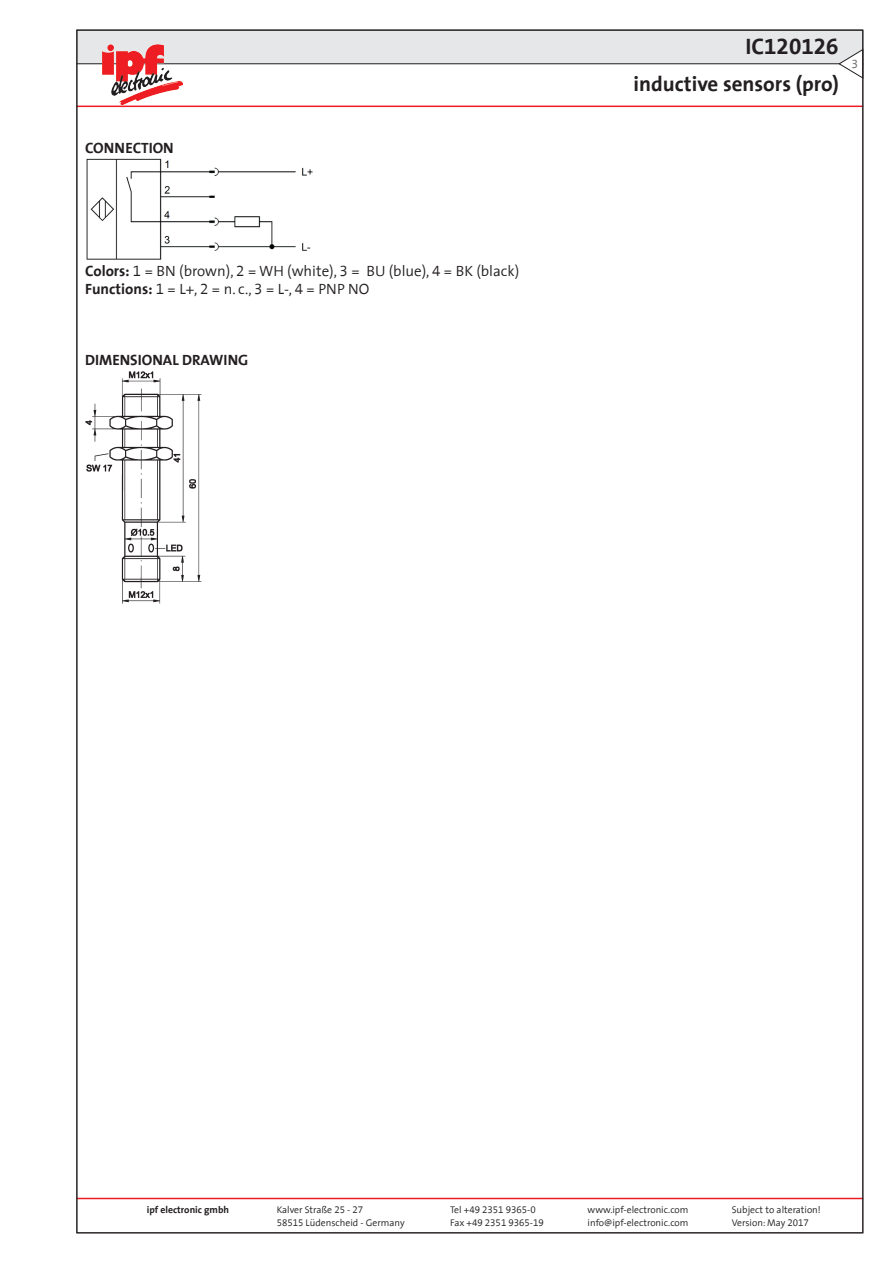
<style>
.page{position:relative;width:893px;height:1263px;background:#fff}
.page>*{position:absolute;margin:0;border:0;box-sizing:border-box;transform-origin:0 0}
.t1{font:300 22.5px "BHM The Sans Tab";color:#231f20}
.t2{font:300 21px "BHM The Sans Tab";color:#231f20}
.t3{font:300 15px/18px "BHM The Sans Tab";color:#231f20}
.t4{font:300 15px "BHM The Sans Tab";color:#231f20}
.t5{font:300 12px "BHM The Sans Tab";color:#636366}
.t6{font:300 9.75px "BHM The Sans Tab";color:#231f20}
.t7{font:300 9.75px "BHM The Sans Tab";color:#231f20}
.s1{font-style:inherit}
</style>
<div class="page">
<div style="left:76px;top:30px;width:787px;height:34px;background:#e6e7e9"></div>
<hr style="left:76px;top:106px;width:787px;height:1px;background:#ee1d23">
<hr style="left:76px;top:63px;width:787px;height:1px;background:#231f20">
<svg style="left:838px;top:48px;width:26px;height:31px"></svg>
<hr style="left:76px;top:1198px;width:787px;height:1px;background:#ee1d23">
<img style="left:102px;top:45px;width:81px;height:59px">
<img style="left:86px;top:159px;width:227px;height:100px">
<img style="left:85px;top:372px;width:117px;height:231px">
<h3 class="t4" style="left:85px;top:135px;width:90px">CONNECTION</h3>
<h3 class="t3" style="left:85px;top:261px;width:436px"><span class="s1">Colors:</span> 1 = BN (brown), 2 = WH (white), 3 = BU (blue), 4 = BK (black)<br><span class="s1">Functions:</span> 1 = L+, 2 = n. c., 3 = L-, 4 = PNP NO</h3>
<h3 class="t4" style="left:85px;top:348px;width:165px">DIMENSIONAL DRAWING</h3>
<h1 class="t1" style="left:745px;top:28px;width:95px">IC120126</h1>
<h2 class="t2" style="left:633px;top:66px;width:207px">inductive sensors (pro)</h2>
<p class="t5" style="left:851px;top:54px;width:8px">3</p>
<p class="t7" style="left:147px;top:1202px;width:84px">ipf electronic gmbh</p>
<p class="t6" style="left:277px;top:1202px;width:88px">Kalver Straße 25 - 27</p>
<p class="t6" style="left:450px;top:1202px;width:87px">Tel +49 2351 9365-0</p>
<p class="t6" style="left:588px;top:1202px;width:102px">www.ipf-electronic.com</p>
<p class="t6" style="left:732px;top:1202px;width:91px">Subject to alteration!</p>
<p class="t6" style="left:277px;top:1214px;width:129px">58515 Lüdenscheid - Germany</p>
<p class="t6" style="left:450px;top:1214px;width:95px">Fax +49 2351 9365-19</p>
<p class="t6" style="left:588px;top:1214px;width:102px">info@ipf-electronic.com</p>
<p class="t6" style="left:732px;top:1214px;width:79px">Version: May 2017</p>
</div>
